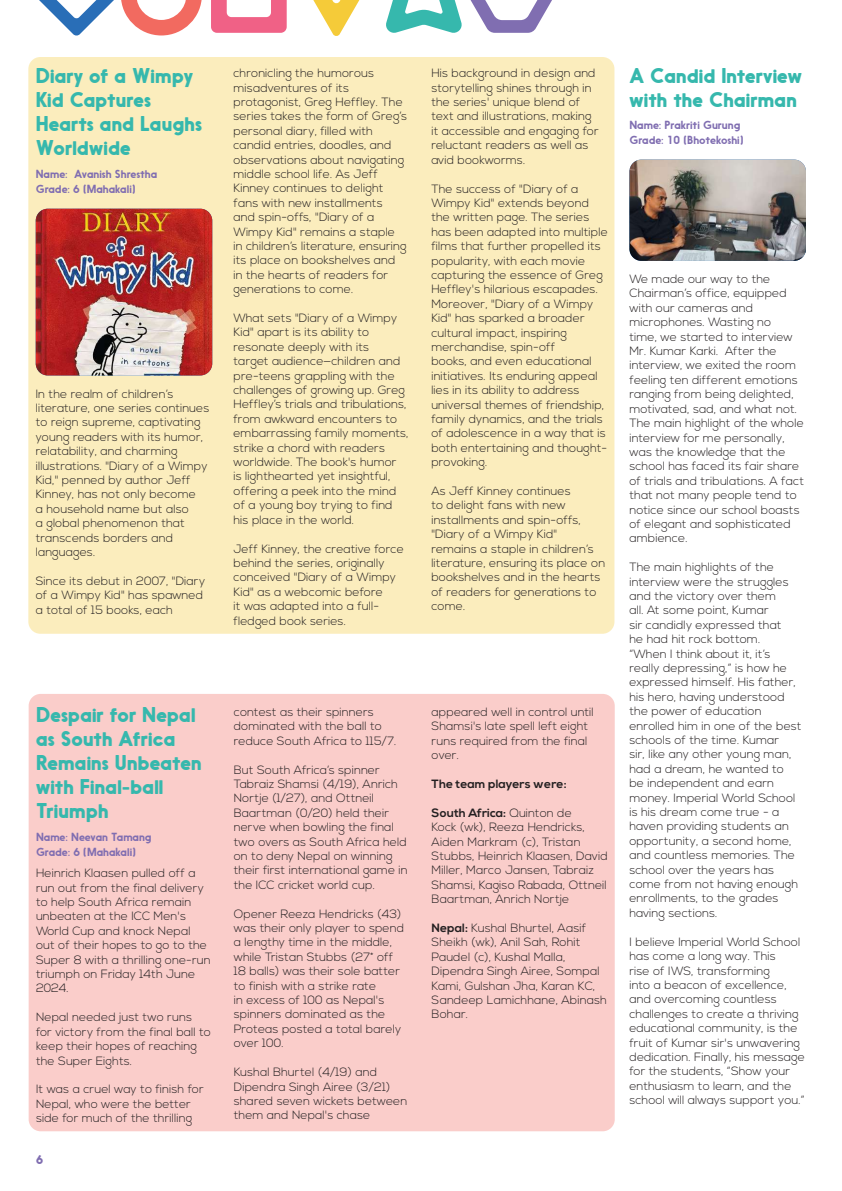
<style>
.page{position:relative;width:842px;height:1191px;background:#fff}
.page>*{position:absolute;margin:0;border:0;box-sizing:border-box;transform-origin:0 0}
.t1{font:20px/24px "Nanami Rounded Bld";color:#36b8ad}
.t2{font:300 12px/14.4px "Nexa";letter-spacing:.005em;color:#231f20}
.t3{font:700 12px "Nexa";letter-spacing:.005em;color:#231f20}
.t4{font:12px "Nanami Rounded Bld";color:#806eb1}
.t5{font:11px/15px "Nanami Rounded Med";color:#806eb1}
.s1{font-weight:700}
</style>
<div class="page">
<svg style="left:470px;top:0;width:82px;height:33px"></svg>
<svg style="left:211px;top:0;width:251px;height:36px"></svg>
<svg style="left:39px;top:0;width:163px;height:36px"></svg>
<div style="left:28px;top:57px;width:586px;height:577px;background:#fbedbd;border-radius:12px"></div>
<img style="left:36px;top:209px;width:176px;height:166px">
<img style="left:629px;top:159px;width:177px;height:102px">
<div style="left:29px;top:694px;width:586px;height:437px;background:#facdca;border-radius:12px"></div>
<h1 class="t1" style="left:36px;top:64px;width:168px">Diary of a Wimpy<br>Kid Captures<br>Hearts and Laughs<br>Worldwide</h1>
<p class="t5" style="left:36px;top:167px;width:123px">Name: Avanish Shrestha<br>Grade: 6 (Mahakali)</p>
<p class="t2" style="left:36px;top:387px;width:175px">In the realm of children’s literature, one series continues to reign supreme, captivating young readers with its humor, relatability, and charming illustrations. "Diary of a Wimpy<br>Kid," penned by author Jeff<br>Kinney, has not only become<br>a household name but also<br>a global phenomenon that transcends borders and languages.</p>
<p class="t2" style="left:36px;top:574px;width:171px">Since its debut in 2007, "Diary of a Wimpy Kid" has spawned a total of 15 books, each</p>
<p class="t2" style="left:234px;top:66px;width:175px">chronicling the humorous misadventures of its protagonist, Greg Heffley. The series takes the form of Greg’s personal diary, filled with candid entries, doodles, and observations about navigating middle school life. As Jeff<br>Kinney continues to delight fans with new installments and spin-offs, "Diary of a<br>Wimpy Kid" remains a staple in children’s literature, ensuring its place on bookshelves and in the hearts of readers for generations to come.</p>
<p class="t2" style="left:234px;top:311px;width:177px">What sets "Diary of a Wimpy<br>Kid" apart is its ability to resonate deeply with its<br>target audience—children and pre-teens grappling with the challenges of growing up. Greg<br>Heffley’s trials and tribulations, from awkward encounters to embarrassing family moments, strike a chord with readers worldwide. The book's humor<br>is lighthearted yet insightful, offering a peek into the mind of a young boy trying to find his place in the world.</p>
<p class="t2" style="left:234px;top:542px;width:172px">Jeff Kinney, the creative force behind the series, originally conceived "Diary of a Wimpy<br>Kid" as a webcomic before<br>it was adapted into a full&shy;fledged book series.</p>
<h1 class="t1" style="left:36px;top:702px;width:167px">Despair for Nepal as South Africa<br>Remains Unbeaten with Final-ball<br>Triumph</h1>
<p class="t5" style="left:36px;top:829px;width:117px">Name: Neevan Tamang<br>Grade: 6 (Mahakali)</p>
<p class="t2" style="left:36px;top:866px;width:176px">Heinrich Klaasen pulled off a run out from the final delivery to help South Africa remain unbeaten at the ICC Men's<br>World Cup and knock Nepal out of their hopes to go to the<br>Super 8 with a thrilling one-run triumph on Friday 14th June<br>2024.</p>
<p class="t2" style="left:36px;top:1010px;width:177px">Nepal needed just two runs<br>for victory from the final ball to keep their hopes of reaching the Super Eights.</p>
<p class="t2" style="left:36px;top:1082px;width:169px">It was a cruel way to finish for<br>Nepal, who were the better side for much of the thrilling</p>
<p class="t4" style="left:36px;top:1152px;width:9px">6</p>
<p class="t2" style="left:234px;top:705px;width:164px">contest as their spinners dominated with the ball to reduce South Africa to 115/7.</p>
<p class="t2" style="left:234px;top:763px;width:175px">But South Africa’s spinner<br>Tabraiz Shamsi (4/19), Anrich<br>Nortje (1/27), and Ottneil<br>Baartman (0/20) held their nerve when bowling the final two overs as South Africa held on to deny Nepal on winning their first international game in the ICC cricket world cup.</p>
<p class="t2" style="left:234px;top:907px;width:172px">Opener Reeza Hendricks (43) was their only player to spend a lengthy time in the middle, while Tristan Stubbs (27* off<br>18 balls) was their sole batter to finish with a strike rate<br>in excess of 100 as Nepal's spinners dominated as the<br>Proteas posted a total barely over 100.</p>
<p class="t2" style="left:234px;top:1065px;width:175px">Kushal Bhurtel (4/19) and<br>Dipendra Singh Airee (3/21) shared seven wickets between them and Nepal's chase</p>
<p class="t2" style="left:431px;top:66px;width:169px">His background in design and storytelling shines through in the series' unique blend of text and illustrations, making it accessible and engaging for reluctant readers as well as avid bookworms.</p>
<p class="t2" style="left:431px;top:182px;width:178px">The success of "Diary of a<br>Wimpy Kid" extends beyond the written page. The series has been adapted into multiple films that further propelled its popularity, with each movie capturing the essence of Greg<br>Heffley's hilarious escapades.<br>Moreover, "Diary of a Wimpy<br>Kid" has sparked a broader cultural impact, inspiring merchandise, spin-off<br>books, and even educational initiatives. Its enduring appeal lies in its ability to address universal themes of friendship, family dynamics, and the trials of adolescence in a way that is both entertaining and thought&shy;provoking.</p>
<p class="t2" style="left:431px;top:484px;width:175px">As Jeff Kinney continues<br>to delight fans with new installments and spin-offs, "Diary of a Wimpy Kid" remains a staple in children’s literature, ensuring its place on bookshelves and in the hearts of readers for generations to come.</p>
<p class="t2" style="left:432px;top:705px;width:164px">appeared well in control until<br>Shamsi's late spell left eight runs required from the final over.</p>
<p class="t3" style="left:432px;top:777px;width:136px">The team players were:</p>
<p class="t2" style="left:432px;top:806px;width:178px"><span class="s1">South Africa:</span> Quinton de<br>Kock (wk), Reeza Hendricks,<br>Aiden Markram (c), Tristan<br>Stubbs, Heinrich Klaasen, David<br>Miller, Marco Jansen, Tabraiz<br>Shamsi, Kagiso Rabada, Ottneil<br>Baartman, Anrich Nortje</p>
<p class="t2" style="left:432px;top:921px;width:177px"><span class="s1">Nepal:</span> Kushal Bhurtel, Aasif<br>Sheikh (wk), Anil Sah, Rohit<br>Paudel (c), Kushal Malla,<br>Dipendra Singh Airee, Sompal<br>Kami, Gulshan Jha, Karan KC,<br>Sandeep Lamichhane, Abinash<br>Bohar.</p>
<h1 class="t1" style="left:629px;top:64px;width:174px">A Candid Interview with the Chairman</h1>
<p class="t5" style="left:629px;top:117px;width:116px">Name: Prakriti Gurung<br>Grade: 10 (Bhotekoshi)</p>
<p class="t2" style="left:629px;top:272px;width:176px">We made our way to the<br>Chairman’s office, equipped with our cameras and microphones. Wasting no<br>time, we started to interview<br>Mr. Kumar Karki. After the interview, we exited the room feeling ten different emotions ranging from being delighted, motivated, sad, and what not.<br>The main highlight of the whole interview for me personally, was the knowledge that the school has faced its fair share of trials and tribulations. A fact that not many people tend to notice since our school boasts of elegant and sophisticated ambience.</p>
<p class="t2" style="left:629px;top:560px;width:174px">The main highlights of the interview were the struggles and the victory over them<br>all. At some point, Kumar<br>sir candidly expressed that<br>he had hit rock bottom.<br>“When I think about it, it’s really depressing,” is how he expressed himself. His father, his hero, having understood the power of education enrolled him in one of the best schools of the time. Kumar<br>sir, like any other young man, had a dream, he wanted to be independent and earn money. Imperial World School is his dream come true - a haven providing students an opportunity, a second home, and countless memories. The school over the years has come from not having enough enrollments, to the grades having sections.</p>
<p class="t2" style="left:629px;top:935px;width:177px">I believe Imperial World School has come a long way. This<br>rise of IWS, transforming<br>into a beacon of excellence, and overcoming countless challenges to create a thriving educational community, is the fruit of Kumar sir's unwavering dedication. Finally, his message for the students, “Show your enthusiasm to learn, and the school will always support you.”</p>
</div>
